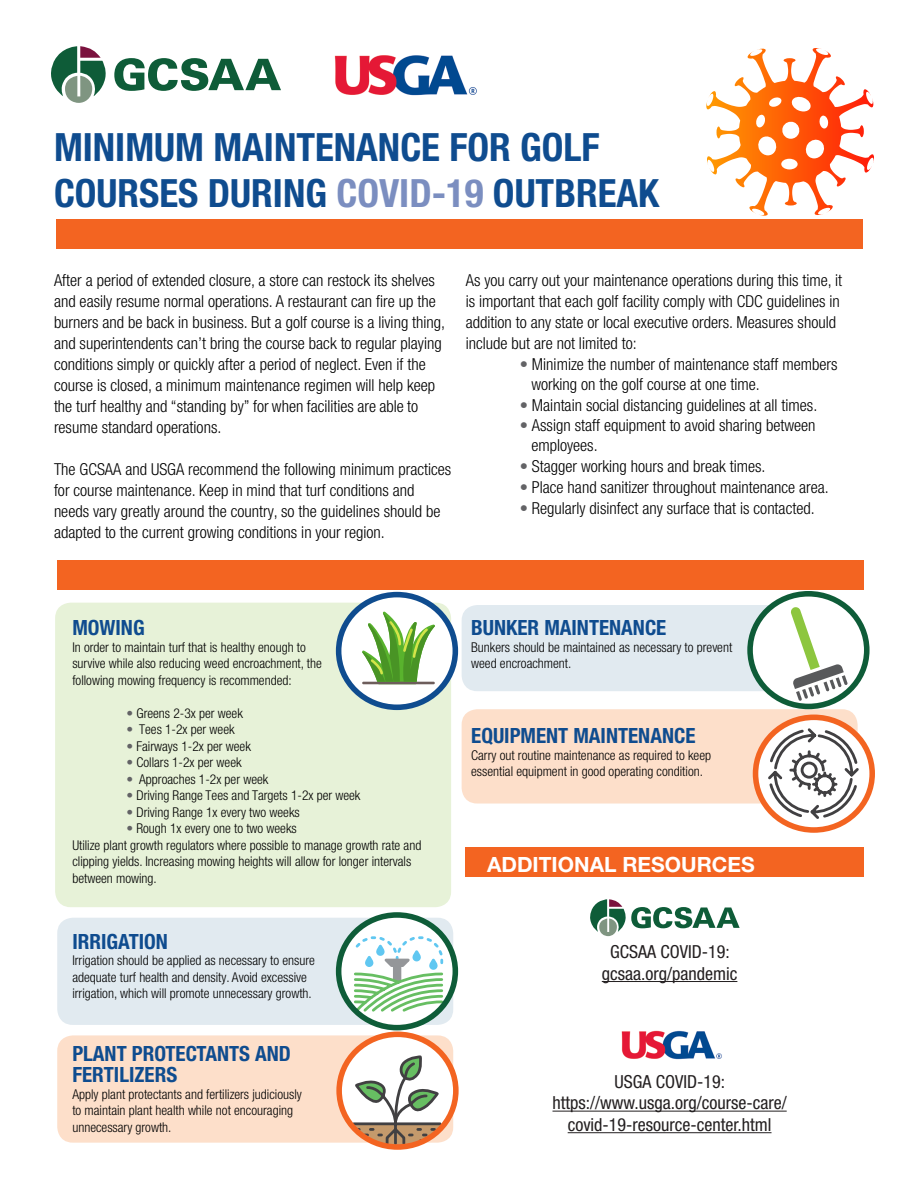
<style>
.page{position:relative;width:918px;height:1188px;background:#fff}
.page>*{position:absolute;margin:0;border:0;box-sizing:border-box;transform-origin:0 0}
.t1{font:700 condensed 39px/46.8px "Helvetica Neue";color:#0f4c8f}
.t2{font:700 condensed 21px/21px "Helvetica Neue";color:#0f4c8f}
.t3{font:700 21px "Helvetica Neue";color:#fff}
.t4{font:condensed 18px "Helvetica Neue";color:#231f20}
.t5{font:300 condensed 16.5px/21px "Helvetica Neue";color:#000}
.t6{font:300 condensed 13.5px/16.5px "Helvetica Neue";color:#000}
.s1{color:#7b8ec0}
.s2{color:#636366}
</style>
<div class="page">
<div style="left:462px;top:709px;width:396px;height:95px;background:#fddfca;border-radius:16px"></div>
<div style="left:462px;top:605px;width:396px;height:86px;background:#e1eaf0;border-radius:16px"></div>
<div style="left:57px;top:1035px;width:396px;height:108px;background:#fddfca;border-radius:16px"></div>
<div style="left:57px;top:918px;width:396px;height:107px;background:#e1eaf0;border-radius:16px"></div>
<div style="left:55px;top:603px;width:396px;height:304px;background:#e7f2d8;border-radius:16px"></div>
<svg style="left:699px;top:48px;width:175px;height:179px"></svg>
<svg style="left:706px;top:48px;width:110px;height:59px"></svg>
<svg style="left:339px;top:595px;width:116px;height:112px"></svg>
<div style="left:336px;top:592px;width:122px;height:118px;border:6px solid #0f4c8f;border-radius:50%"></div>
<div style="left:57px;top:560px;width:807px;height:30px;background:#f36421"></div>
<svg style="left:51px;top:46px;width:55px;height:50px"></svg>
<svg style="left:65px;top:76px;width:27px;height:27px"></svg>
<svg style="left:114px;top:58px;width:167px;height:33px"></svg>
<img style="left:334px;top:55px;width:143px;height:41px">
<div style="left:56px;top:220px;width:806px;height:29px;background:#f36421"></div>
<svg style="left:339px;top:915px;width:116px;height:113px"></svg>
<div style="left:336px;top:912px;width:122px;height:118px;border:6px solid #0e5c38;border-radius:50%"></div>
<svg style="left:339px;top:1034px;width:116px;height:113px;background:#dbcdbd"></svg>
<div style="left:336px;top:1032px;width:123px;height:118px;border:6px solid #f36421;border-radius:50%"></div>
<svg style="left:751px;top:594px;width:114px;height:112px"></svg>
<div style="left:747px;top:591px;width:123px;height:118px;border:6px solid #0e5c38;border-radius:50%"></div>
<svg style="left:756px;top:717px;width:116px;height:113px"></svg>
<div style="left:753px;top:715px;width:122px;height:118px;border:6px solid #f36421;border-radius:50%"></div>
<div style="left:466px;top:848px;width:398px;height:29px;background:#f36421"></div>
<hr style="left:602px;top:981px;width:135px;height:1px;background:#231f20">
<hr style="left:552px;top:1111px;width:235px;height:1px;background:#231f20">
<hr style="left:568px;top:1132px;width:204px;height:1px;background:#231f20">
<div style="left:599px;top:918px;width:18px;height:18px;background:#7f9581;border-radius:8px"></div>
<svg style="left:590px;top:899px;width:150px;height:33px"></svg>
<img style="left:621px;top:1030px;width:101px;height:30px">
<p class="t1" style="left:54px;top:123px;width:607px">MINIMUM MAINTENANCE FOR GOLF<br>COURSES DURING <span class="s1">COVID-19</span> OUTBREAK</p>
<p class="t5" style="left:54px;top:269px;width:393px">After a period of extended closure, a store can restock its shelves and easily resume normal operations. A restaurant can fire up the burners and be back in business. But a golf course is a living thing, and superintendents can’t bring the course back to regular playing conditions simply or quickly after a period of neglect. Even if the course is closed, a minimum maintenance regimen will help keep the turf healthy and “standing by” for when facilities are able to resume standard operations.</p>
<p class="t5" style="left:54px;top:458px;width:399px">The GCSAA and USGA recommend the following minimum practices for course maintenance. Keep in mind that turf conditions and needs vary greatly around the country, so the guidelines should be adapted to the current growing conditions in your region.</p>
<p class="t5" style="left:466px;top:269px;width:378px">As you carry out your maintenance operations during this time, it is important that each golf facility comply with CDC guidelines in addition to any state or local executive orders. Measures should include but are not limited to:</p>
<p class="t5" style="left:531px;top:354px;width:308px;line-height:20px;text-indent:-12px"><span class="s2">•</span> Minimize the number of maintenance staff members working on the golf course at one time.</p>
<p class="t5" style="left:520px;top:394px;width:299px"><span class="s2">•</span> Maintain social distancing guidelines at all times.</p>
<p class="t5" style="left:531px;top:416px;width:286px;line-height:20px;text-indent:-12px"><span class="s2">•</span> Assign staff equipment to avoid sharing between employees.</p>
<p class="t5" style="left:520px;top:456px;width:247px"><span class="s2">•</span> Stagger working hours and break times.</p>
<p class="t5" style="left:520px;top:477px;width:310px"><span class="s2">•</span> Place hand sanitizer throughout maintenance area.</p>
<p class="t5" style="left:520px;top:498px;width:296px"><span class="s2">•</span> Regularly disinfect any surface that is contacted.</p>
<p class="t2" style="left:72px;top:617px;width:74px">MOWING</p>
<p class="t6" style="left:72px;top:639px;width:251px">In order to maintain turf that is healthy enough to survive while also reducing weed encroachment, the following mowing frequency is recommended:</p>
<p class="t6" style="left:126px;top:705px;width:118px"><span class="s2">•</span> Greens 2-3x per week</p>
<p class="t6" style="left:126px;top:721px;width:110px"><span class="s2">•</span> Tees 1-2x per week</p>
<p class="t6" style="left:126px;top:738px;width:126px"><span class="s2">•</span> Fairways 1-2x per week</p>
<p class="t6" style="left:126px;top:754px;width:117px"><span class="s2">•</span> Collars 1-2x per week</p>
<p class="t6" style="left:126px;top:771px;width:143px"><span class="s2">•</span> Approaches 1-2x per week</p>
<p class="t6" style="left:126px;top:787px;width:236px"><span class="s2">•</span> Driving Range Tees and Targets 1-2x per week</p>
<p class="t6" style="left:126px;top:804px;width:175px"><span class="s2">•</span> Driving Range 1x every two weeks</p>
<p class="t6" style="left:126px;top:820px;width:172px"><span class="s2">•</span> Rough 1x every one to two weeks</p>
<p class="t6" style="left:72px;top:837px;width:351px">Utilize plant growth regulators where possible to manage growth rate and clipping yields. Increasing mowing heights will allow for longer intervals between mowing.</p>
<p class="t2" style="left:72px;top:931px;width:97px">IRRIGATION</p>
<p class="t6" style="left:72px;top:952px;width:244px">Irrigation should be applied as necessary to ensure adequate turf health and density. Avoid excessive irrigation, which will promote unnecessary growth.</p>
<p class="t2" style="left:72px;top:1043px;width:220px">PLANT PROTECTANTS AND<br>FERTILIZERS</p>
<p class="t6" style="left:72px;top:1086px;width:231px">Apply plant protectants and fertilizers judiciously to maintain plant health while not encouraging unnecessary growth.</p>
<p class="t2" style="left:471px;top:617px;width:197px">BUNKER MAINTENANCE</p>
<p class="t6" style="left:471px;top:639px;width:263px">Bunkers should be maintained as necessary to prevent weed encroachment.</p>
<p class="t2" style="left:471px;top:725px;width:226px">EQUIPMENT MAINTENANCE</p>
<p class="t6" style="left:471px;top:747px;width:241px">Carry out routine maintenance as required to keep essential equipment in good operating condition.</p>
<p class="t3" style="left:487px;top:851px;width:269px">ADDITIONAL RESOURCES</p>
<p class="t4" style="left:610px;top:941px;width:121px">GCSAA COVID-19:</p>
<p class="t4" style="left:602px;top:963px;width:137px">gcsaa.org/pandemic</p>
<p class="t4" style="left:615px;top:1071px;width:112px">USGA COVID-19:</p>
<p class="t4" style="left:552px;top:1093px;width:236px">https://www.usga.org/course-care/</p>
<p class="t4" style="left:568px;top:1114px;width:205px">covid-19-resource-center.html</p>
</div>
